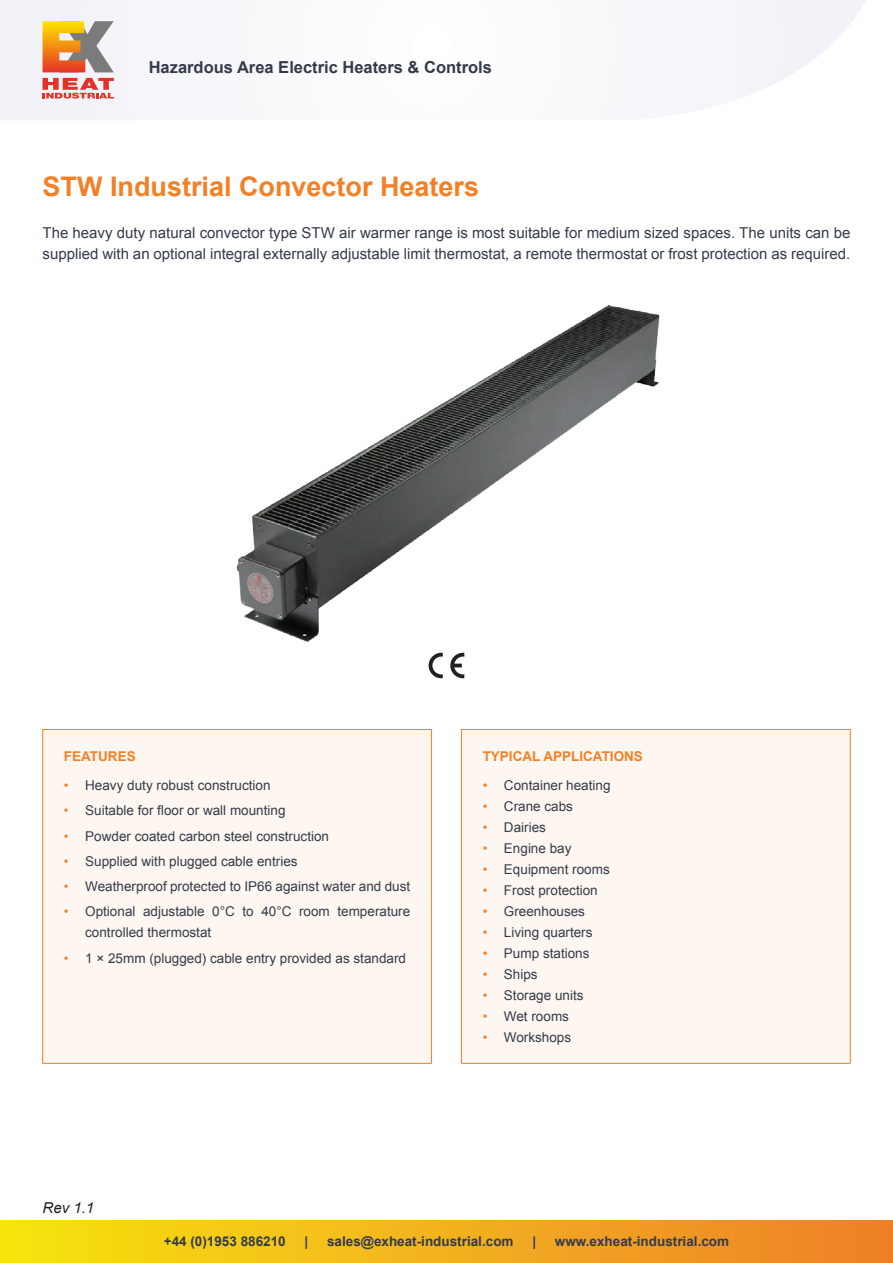
<style>
.page{position:relative;width:893px;height:1263px;background:#fff}
.page>*{position:absolute;margin:0;border:0;box-sizing:border-box;transform-origin:0 0}
.PAGE_Title{font:700 27px "Arial";color:#f48026}
.t1{font:700 16.5px "Arial";color:#333b4a}
.MAIN_Body{font:15px/21px "Arial";color:#333b4a}
.t2{font:italic 15px "Arial";color:#231f20}
.t3{font:13.5px/21px "Arial";color:#333b4a}
.t4{font:700 13.5px "Arial";color:#333b4a}
.FEATURES_Header{font:700 13.5px "Arial";color:#f48026}
.s1{color:#f48026}
</style>
<div class="page">
<svg style="left:0;top:0;width:866px;height:120px"></svg>
<div style="left:0;top:1220px;width:893px;height:43px;background:linear-gradient(to right,#f7e40f,#ee7f2a)"></div>
<svg style="left:43px;top:78px;width:71px;height:21px"></svg>
<svg style="left:43px;top:21px;width:71px;height:51px"></svg>
<img style="left:236px;top:305px;width:423px;height:337px">
<svg style="left:450px;top:653px;width:14px;height:25px"></svg>
<svg style="left:429px;top:653px;width:14px;height:25px"></svg>
<div style="left:43px;top:729px;width:388px;height:334px;background:#fef7f1"></div>
<hr style="left:43px;top:729px;width:389px;height:1px;background:#f48026">
<hr style="left:42px;top:730px;width:1px;height:333px;background:#f48026">
<hr style="left:431px;top:730px;width:1px;height:333px;background:#f48026">
<hr style="left:43px;top:1063px;width:389px;height:1px;background:#f48026">
<div style="left:461px;top:729px;width:389px;height:334px;background:#fef7f1"></div>
<hr style="left:461px;top:729px;width:389px;height:1px;background:#f48026">
<hr style="left:461px;top:730px;width:1px;height:333px;background:#f48026">
<hr style="left:850px;top:730px;width:1px;height:333px;background:#f48026">
<hr style="left:461px;top:1063px;width:389px;height:1px;background:#f48026">
<p class="t1" style="left:149px;top:56px;width:345px">Hazardous Area Electric Heaters &amp; Controls</p>
<p class="PAGE_Title" style="left:43px;top:168px;width:438px">STW Industrial Convector Heaters</p>
<p class="MAIN_Body" style="left:43px;top:222px;width:809px">The heavy duty natural convector type STW air warmer range is most suitable for medium sized spaces. The units can be supplied with an optional integral externally adjustable limit thermostat, a remote thermostat or frost protection as required.</p>
<p class="FEATURES_Header" style="left:64px;top:746px;width:73px">FEATURES</p>
<p class="t3" style="left:64px;top:775px;width:208px"><span class="s1">•</span> Heavy duty robust construction</p>
<p class="t3" style="left:64px;top:800px;width:223px"><span class="s1">•</span> Suitable for floor or wall mounting</p>
<p class="t3" style="left:64px;top:825px;width:267px"><span class="s1">•</span> Powder coated carbon steel construction</p>
<p class="t3" style="left:64px;top:850px;width:235px"><span class="s1">•</span> Supplied with plugged cable entries</p>
<p class="t3" style="left:64px;top:876px;width:348px"><span class="s1">•</span> Weatherproof protected to IP66 against water and dust</p>
<p class="t3" style="left:85px;top:901px;width:327px;text-indent:-21px"><span class="s1">•</span> Optional adjustable 0°C to 40°C room temperature controlled thermostat</p>
<p class="t3" style="left:64px;top:947px;width:344px"><span class="s1">•</span> 1 × 25mm (plugged) cable entry provided as standard</p>
<p class="t2" style="left:43px;top:1198px;width:53px">Rev 1.1</p>
<p class="FEATURES_Header" style="left:483px;top:746px;width:162px">TYPICAL APPLICATIONS</p>
<p class="t3" style="left:483px;top:775px;width:129px"><span class="s1">•</span> Container heating</p>
<p class="t3" style="left:483px;top:796px;width:92px"><span class="s1">•</span> Crane cabs</p>
<p class="t3" style="left:483px;top:817px;width:65px"><span class="s1">•</span> Dairies</p>
<p class="t3" style="left:483px;top:838px;width:90px"><span class="s1">•</span> Engine bay</p>
<p class="t3" style="left:483px;top:859px;width:129px"><span class="s1">•</span> Equipment rooms</p>
<p class="t3" style="left:483px;top:880px;width:117px"><span class="s1">•</span> Frost protection</p>
<p class="t3" style="left:483px;top:901px;width:104px"><span class="s1">•</span> Greenhouses</p>
<p class="t3" style="left:483px;top:922px;width:111px"><span class="s1">•</span> Living quarters</p>
<p class="t3" style="left:483px;top:943px;width:108px"><span class="s1">•</span> Pump stations</p>
<p class="t3" style="left:483px;top:964px;width:57px"><span class="s1">•</span> Ships</p>
<p class="t3" style="left:483px;top:985px;width:102px"><span class="s1">•</span> Storage units</p>
<p class="t3" style="left:483px;top:1006px;width:88px"><span class="s1">•</span> Wet rooms</p>
<p class="t3" style="left:483px;top:1027px;width:90px"><span class="s1">•</span> Workshops</p>
<p class="t4" style="left:164px;top:1232px;width:123px">+44 (0)1953 886210</p>
<p class="t4" style="left:305px;top:1232px;width:5px">|</p>
<p class="t4" style="left:327px;top:1232px;width:188px">sales@exheat-industrial.com</p>
<p class="t4" style="left:532px;top:1232px;width:5px">|</p>
<p class="t4" style="left:555px;top:1232px;width:176px">www.exheat-industrial.com</p>
</div>
